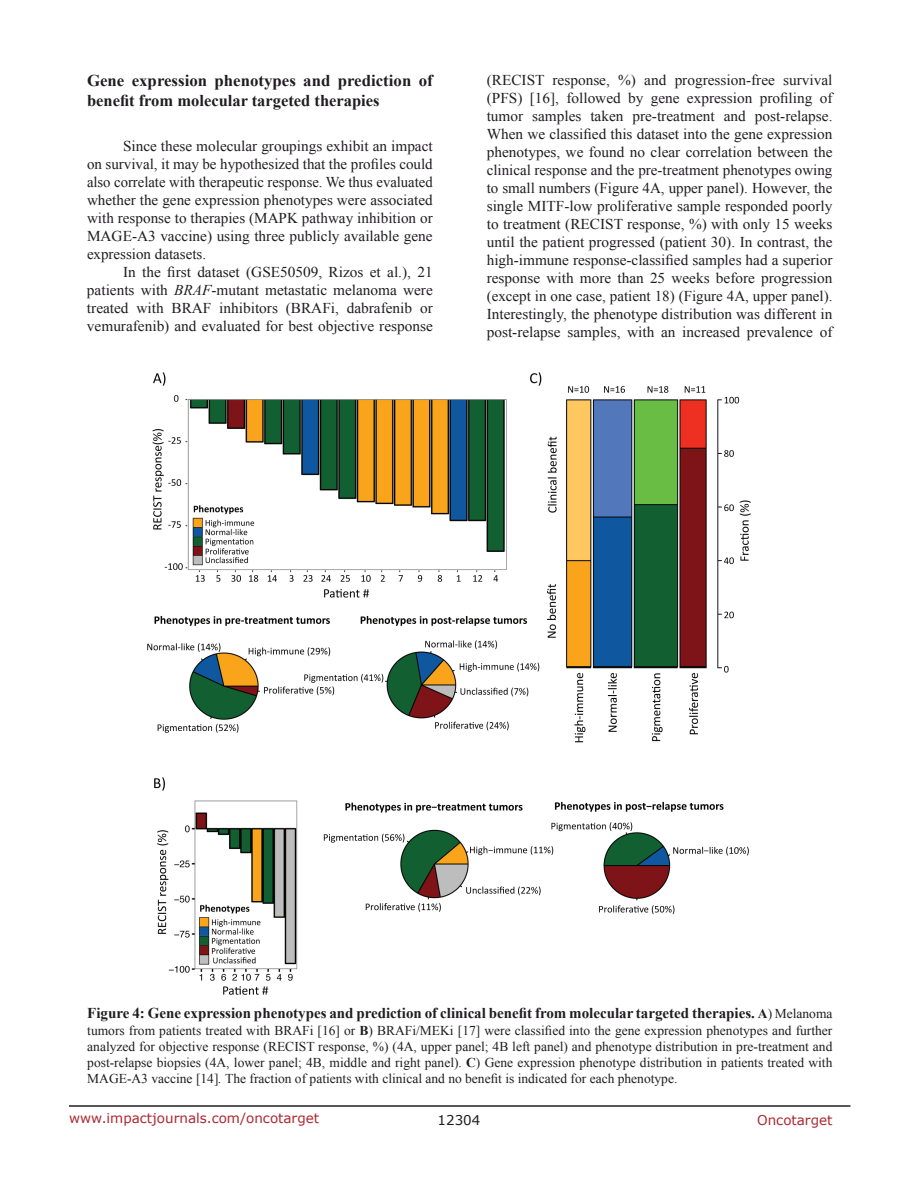
<style>
.page{position:relative;width:918px;height:1188px;background:#fff}
.page>*{position:absolute;margin:0;border:0;box-sizing:border-box;transform-origin:0 0}
.t1{font:700 16.5px/19.8px "Times New Roman";color:#201d20}
.t2{font:15px/18px "Times New Roman";color:#201d20;text-align:justify}
.t3{font:700 15px "Times New Roman";color:#201d20}
.t4{font:13.5px/16.2px "Times New Roman";color:#201d20;text-align:justify}
.t5{font:13.5px "Verdana";color:#ac2830}
.t6{font:13.5px "Verdana";color:#201d20}
.s1{font-style:italic}
.s2{font-size:13.5px}
.s3{font-weight:400;font-size:13.5px}
.s4{font-weight:700}
</style>
<div class="page">
<hr style="left:69px;top:1105px;width:781px;height:2px;background:#231f20">
<img style="left:147px;top:372px;width:604px;height:623px">
<p class="t1" style="left:87px;top:70px;width:347px">Gene expression phenotypes and prediction of benefit from molecular targeted therapies</p>
<p class="t2" style="left:87px;top:137px;width:347px;text-indent:36px">Since these molecular groupings exhibit an impact on survival, it may be hypothesized that the profiles could also correlate with therapeutic response. We thus evaluated whether the gene expression phenotypes were associated with response to therapies (MAPK pathway inhibition or MAGE-A3 vaccine) using three publicly available gene expression datasets.</p>
<p class="t2" style="left:87px;top:263px;width:347px;text-indent:36px">In the first dataset (GSE50509, Rizos et al.), 21 patients with <span class="s1">BRAF</span>-mutant metastatic melanoma were treated with BRAF inhibitors (BRAFi, dabrafenib or vemurafenib) and evaluated for best objective response</p>
<p class="t2" style="left:487px;top:71px;width:347px">(RECIST response, %) and progression-free survival (PFS) [16], followed by gene expression profiling of tumor samples taken pre-treatment and post-relapse.<br>When we classified this dataset into the gene expression phenotypes, we found no clear correlation between the clinical response and the pre-treatment phenotypes owing to small numbers (Figure 4A, upper panel). However, the single MITF-low proliferative sample responded poorly to treatment (RECIST response, %) with only 15 weeks until the patient progressed (patient 30). In contrast, the high-immune response-classified samples had a superior response with more than 25 weeks before progression (except in one case, patient 18) (Figure 4A, upper panel).<br>Interestingly, the phenotype distribution was different in post-relapse samples, with an increased prevalence of</p>
<p class="t3" style="left:87px;top:1003px;width:747px">Figure 4: Gene expression phenotypes and prediction of clinical benefit from molecular targeted therapies. <span class="s2">A</span><span class="s3">) Melanoma</span></p>
<p class="t4" style="left:87px;top:1022px;width:747px">tumors from patients treated with BRAFi [16] or <span class="s4">B</span>) BRAFi/MEKi [17] were classified into the gene expression phenotypes and further analyzed for objective response (RECIST response, %) (4A, upper panel; 4B left panel) and phenotype distribution in pre-treatment and post-relapse biopsies (4A, lower panel; 4B, middle and right panel). <span class="s4">C</span>) Gene expression phenotype distribution in patients treated with MAGE-A3 vaccine [14]<span class="s1">.</span> The fraction of patients with clinical and no benefit is indicated for each phenotype.</p>
<p class="t5" style="left:69px;top:1109px;width:252px">www.impactjournals.com/oncotarget</p>
<p class="t6" style="left:438px;top:1111px;width:44px">12304</p>
<p class="t5" style="left:757px;top:1111px;width:77px">Oncotarget</p>
</div>
